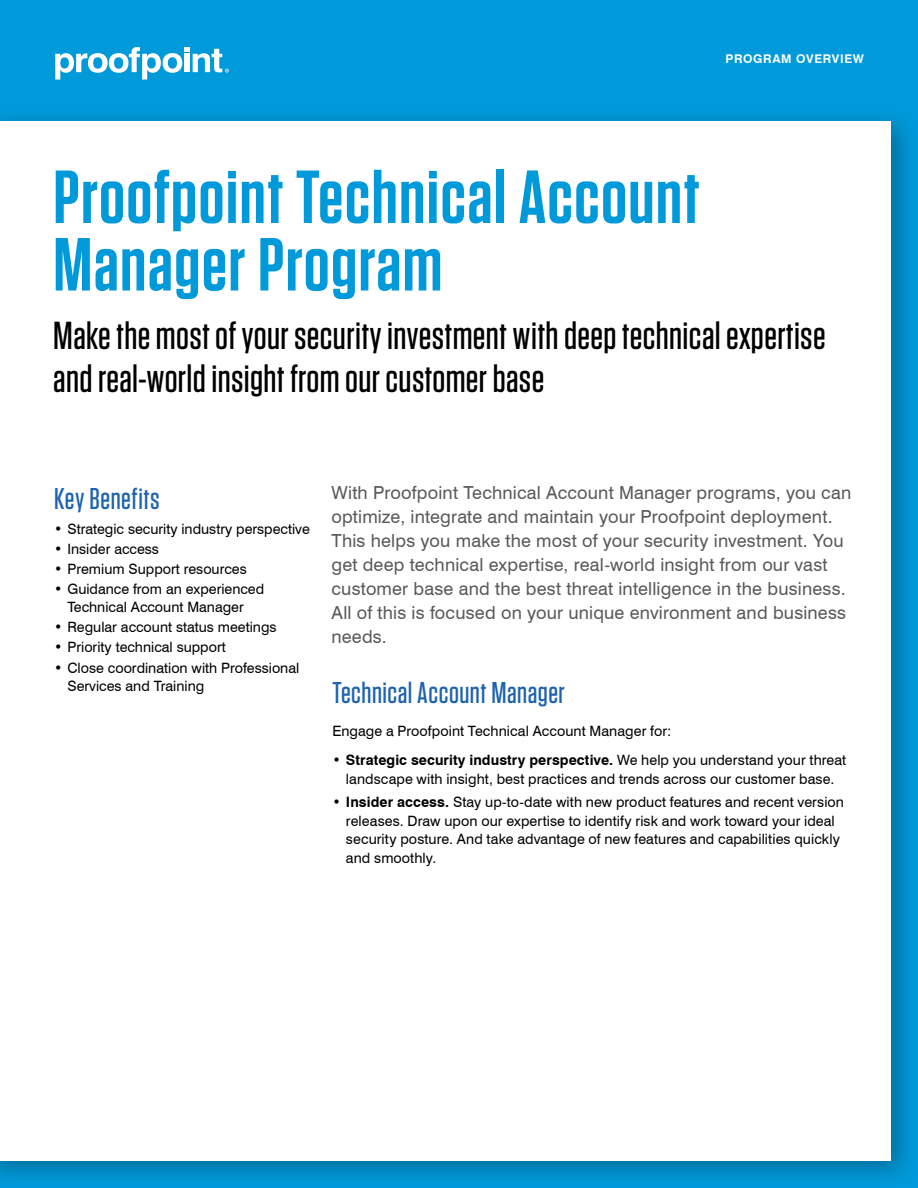
<style>
.page{position:relative;width:918px;height:1188px;background:#009ada}
.page>*{position:absolute;margin:0;border:0;box-sizing:border-box;transform-origin:0 0}
.t1{font:600 75px/67.5px "Tungsten";letter-spacing:.02em;color:#009ada}
.t2{font:500 39px/43.5px "Tungsten";letter-spacing:.01em;color:#000}
.t3{font:500 30px "Tungsten";letter-spacing:.02em;color:#1e63af}
.t4{font:18px/24px "Swiss 721 BT";letter-spacing:.01em;color:#58595b}
.t5{font:14.25px/18.8px "Swiss 721 BT";color:#000;text-align:center}
.t6{font:700 12px "Swiss 721 BT";letter-spacing:.05em;color:#fff}
.s1{font-weight:700}
</style>
<div class="page">
<div style="left:0;top:105px;width:918px;height:1083px;background:#000;opacity:.3"></div>
<div style="left:0;top:122px;width:891px;height:1039px;background:#fff"></div>
<svg style="left:55px;top:47px;width:174px;height:33px"></svg>
<p class="t6" style="left:725px;top:51px;width:140px">PROGRAM OVERVIEW</p>
<h1 class="t1" style="left:53px;top:165px;width:648px">Proofpoint Technical Account<br>Manager Program</h1>
<h2 class="t2" style="left:53px;top:314px;width:774px">Make the most of your security investment with deep technical expertise and real-world insight from our customer base</h2>
<h3 class="t3" style="left:54px;top:483px;width:107px">Key Benefits</h3>
<p class="t5" style="left:54px;top:519px;width:257px">• Strategic security industry perspective</p>
<p class="t5" style="left:54px;top:539px;width:107px">• Insider access</p>
<p class="t5" style="left:54px;top:559px;width:194px">• Premium Support resources</p>
<p class="t5" style="left:54px;top:580px;width:212px;line-height:18px">• Guidance from an experienced<br>Technical Account Manager</p>
<p class="t5" style="left:54px;top:618px;width:224px">• Regular account status meetings</p>
<p class="t5" style="left:54px;top:638px;width:173px">• Priority technical support</p>
<p class="t5" style="left:67px;top:658px;width:233px;line-height:18px;text-align:left;text-indent:-13px">• Close coordination with Professional<br>Services and Training</p>
<p class="t4" style="left:332px;top:480px;width:521px">With Proofpoint Technical Account Manager programs, you can optimize, integrate and maintain your Proofpoint deployment.<br>This helps you make the most of your security investment. You get deep technical expertise, real-world insight from our vast customer base and the best threat intelligence in the business.<br>All of this is focused on your unique environment and business needs.</p>
<h3 class="t3" style="left:332px;top:677px;width:234px">Technical Account Manager</h3>
<p class="t5" style="left:332px;top:721px;width:340px">Engage a Proofpoint Technical Account Manager for:</p>
<p class="t5" style="left:332px;top:751px;width:515px"><span class="s1">• Strategic security industry perspective.</span> We help you understand your threat landscape with insight, best practices and trends across our customer base.</p>
<p class="t5" style="left:346px;top:792px;width:500px;text-align:left;text-indent:-13px"><span class="s1">• Insider access.</span> Stay up-to-date with new product features and recent version releases. Draw upon our expertise to identify risk and work toward your ideal security posture. And take advantage of new features and capabilities quickly and smoothly.</p>
</div>
